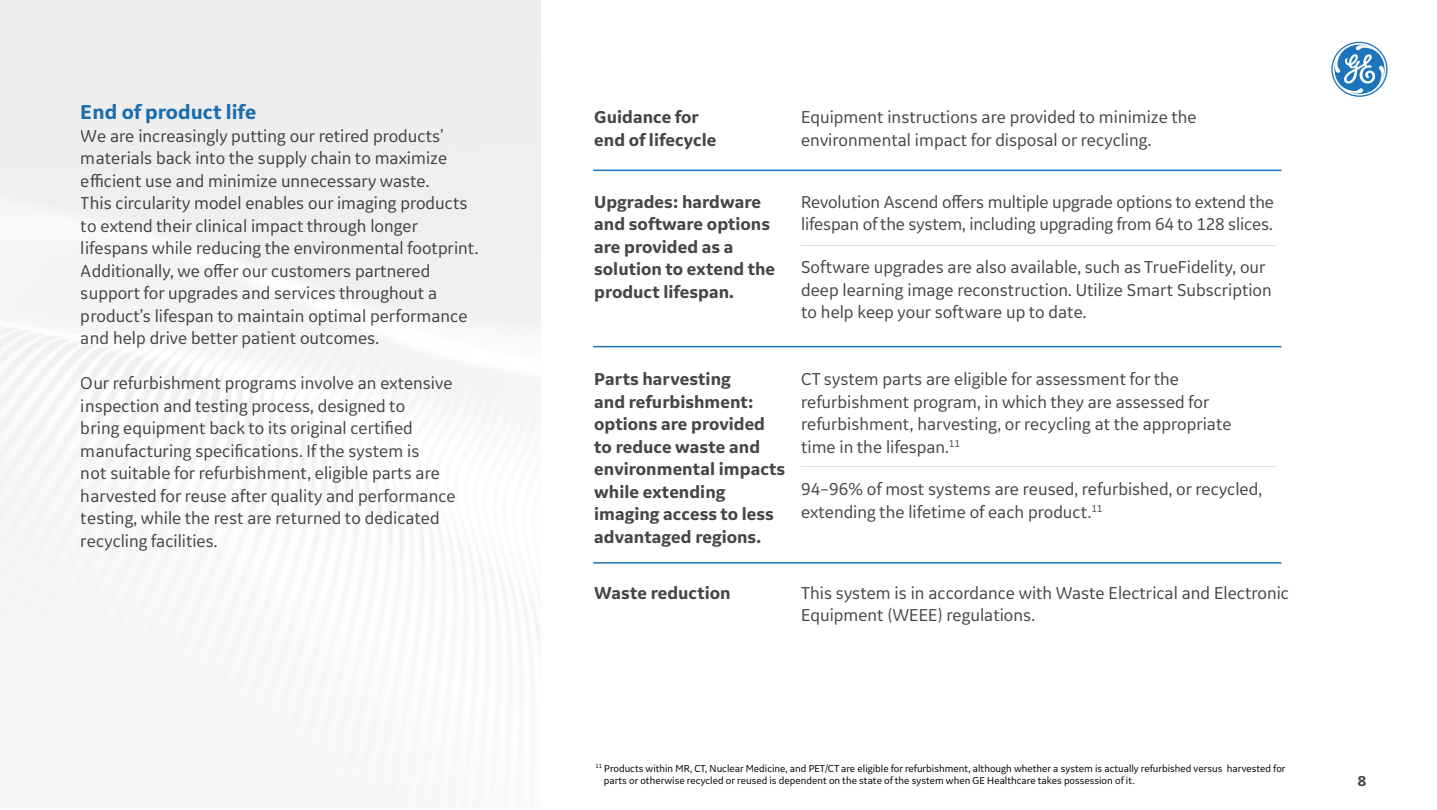
<style>
.page{position:relative;width:1437px;height:810px;background:#fff}
.page>*{position:absolute;margin:0;border:0;box-sizing:border-box;transform-origin:0 0}
.t1{font:700 21px "GE Inspira Sans";color:#1c75bc}
.t2{font:18px/22.5px "GE Inspira Sans";color:#454747}
.t3{font:700 18px/22.5px "GE Inspira Sans";color:#454747}
.t4{font:700 15px "GE Inspira Sans";color:#454747}
.t5{font:10.5px/12.6px "GE Inspira Sans";color:#000}
</style>
<div class="page">
<svg style="left:1331px;top:42px;width:56px;height:55px"></svg>
<hr style="left:593px;top:170px;width:688px;height:1px;background:#1c75bc">
<hr style="left:593px;top:346px;width:688px;height:1px;background:#1c75bc">
<hr style="left:593px;top:562px;width:688px;height:2px;background:#1c75bc">
<hr style="left:800px;top:466px;width:475px;height:1px;background:#dedede">
<hr style="left:800px;top:245px;width:475px;height:1px;background:#dedede">
<p class="t1" style="left:81px;top:99px;width:177px">End of product life</p>
<p class="t2" style="left:81px;top:124px;width:399px">We are increasingly putting our retired products’ materials back into the supply chain to maximize efficient use and minimize unnecessary waste.<br>This circularity model enables our imaging products to extend their clinical impact through longer lifespans while reducing the environmental footprint.<br>Additionally, we offer our customers partnered support for upgrades and services throughout a product’s lifespan to maintain optimal performance and help drive better patient outcomes.</p>
<p class="t2" style="left:81px;top:372px;width:376px">Our refurbishment programs involve an extensive inspection and testing process, designed to<br>bring equipment back to its original certified manufacturing specifications. If the system is<br>not suitable for refurbishment, eligible parts are harvested for reuse after quality and performance testing, while the rest are returned to dedicated recycling facilities.</p>
<p class="t3" style="left:594px;top:106px;width:124px">Guidance for end of lifecycle</p>
<p class="t2" style="left:801px;top:106px;width:397px">Equipment instructions are provided to minimize the environmental impact for disposal or recycling.</p>
<p class="t3" style="left:594px;top:190px;width:182px">Upgrades: hardware and software options are provided as a solution to extend the product lifespan.</p>
<p class="t2" style="left:801px;top:190px;width:474px">Revolution Ascend offers multiple upgrade options to extend the lifespan of the system, including upgrading from 64 to 128 slices.</p>
<p class="t2" style="left:801px;top:256px;width:472px">Software upgrades are also available, such as TrueFidelity, our deep learning image reconstruction. Utilize Smart Subscription to help keep your software up to date.</p>
<p class="t3" style="left:594px;top:367px;width:192px">Parts harvesting<br>and refurbishment: options are provided to reduce waste and environmental impacts while extending imaging access to less advantaged regions.</p>
<p class="t2" style="left:801px;top:367px;width:432px">CT system parts are eligible for assessment for the refurbishment program, in which they are assessed for refurbishment, harvesting, or recycling at the appropriate time in the lifespan.<sup>11</sup></p>
<p class="t2" style="left:801px;top:478px;width:462px">94–96% of most systems are reused, refurbished, or recycled, extending the lifetime of each product.<sup>11</sup></p>
<p class="t3" style="left:594px;top:581px;width:138px">Waste reduction</p>
<p class="t2" style="left:801px;top:581px;width:489px">This system is in accordance with Waste Electrical and Electronic<br>Equipment (WEEE) regulations.</p>
<p class="t5" style="left:604px;top:762px;width:683px;text-indent:-8px"><sup>11</sup> Products within MR, CT, Nuclear Medicine, and PET/CT are eligible for refurbishment, although whether a system is actually refurbished versus harvested for parts or otherwise recycled or reused is dependent on the state of the system when GE Healthcare takes possession of it.</p>
<p class="t4" style="left:1357px;top:772px;width:10px">8</p>
</div>
